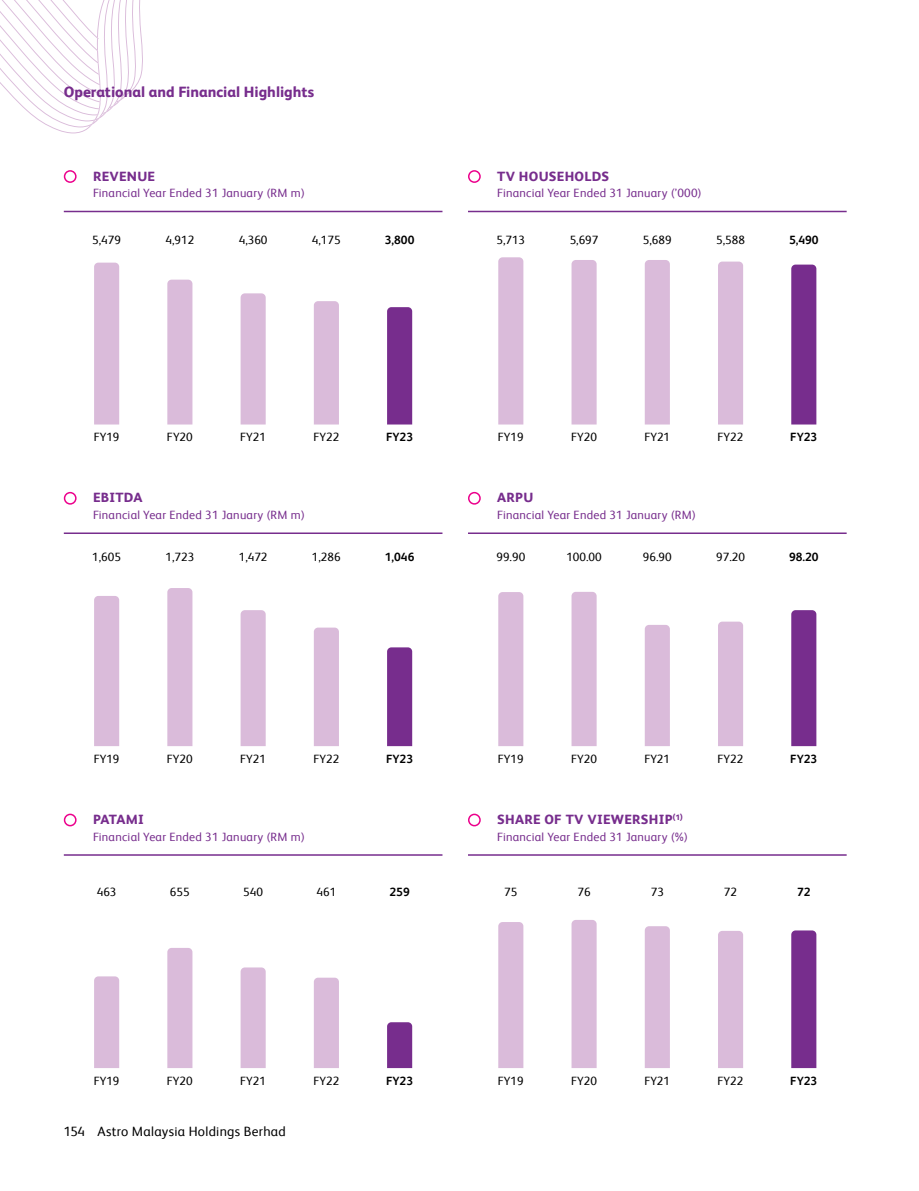
<style>
.page{position:relative;width:919px;height:1191px;background:#fff}
.page>*{position:absolute;margin:0;border:0;box-sizing:border-box;transform-origin:0 0}
.t1{font:800 15px "FS Albert Pro";color:#772d8d}
.t2{font:800 13.5px "FS Albert Pro";letter-spacing:.02em;color:#772d8d}
.t3{font:13.5px "FS Albert Pro";letter-spacing:.02em;color:#000}
.t4{font:12px "FS Albert Pro";color:#000}
.t5{font:12px "FS Albert Pro";letter-spacing:.02em;color:#772d8d}
.t6{font:700 12px "FS Albert Pro";color:#000}
</style>
<div class="page">
<svg style="left:0;top:0;width:143px;height:133px"></svg>
<hr style="left:64px;top:211px;width:378px;height:1px;background:#772d8d">
<div style="left:94px;top:263px;width:25px;height:161px;background:#dabbda"></div>
<svg style="left:240px;top:293px;width:26px;height:131px"></svg>
<div style="left:167px;top:280px;width:25px;height:144px;background:#dabbda"></div>
<div style="left:387px;top:307px;width:25px;height:117px;background:#772d8d"></div>
<div style="left:314px;top:301px;width:25px;height:123px;background:#dabbda"></div>
<div style="left:64px;top:170px;width:13px;height:13px;border:2px solid #ec008c;border-radius:50%"></div>
<hr style="left:468px;top:211px;width:378px;height:1px;background:#772d8d">
<div style="left:468px;top:170px;width:12px;height:13px;border:2px solid #ec008c;border-radius:50%"></div>
<hr style="left:64px;top:532px;width:378px;height:2px;background:#772d8d">
<div style="left:64px;top:492px;width:13px;height:12px;border:2px solid #ec008c;border-radius:50%"></div>
<hr style="left:468px;top:532px;width:378px;height:2px;background:#772d8d">
<div style="left:468px;top:492px;width:12px;height:12px;border:2px solid #ec008c;border-radius:50%"></div>
<hr style="left:64px;top:854px;width:378px;height:1px;background:#772d8d">
<div style="left:64px;top:813px;width:13px;height:13px;border:2px solid #ec008c;border-radius:50%"></div>
<hr style="left:468px;top:854px;width:378px;height:1px;background:#772d8d">
<div style="left:468px;top:813px;width:12px;height:13px;border:2px solid #ec008c;border-radius:50%"></div>
<div style="left:498px;top:257px;width:25px;height:167px;background:#dabbda"></div>
<div style="left:644px;top:260px;width:25px;height:164px;background:#dabbda"></div>
<div style="left:571px;top:260px;width:25px;height:164px;background:#dabbda"></div>
<div style="left:791px;top:264px;width:25px;height:160px;background:#772d8d"></div>
<div style="left:718px;top:261px;width:25px;height:163px;background:#dabbda"></div>
<div style="left:94px;top:596px;width:25px;height:150px;background:#dabbda"></div>
<svg style="left:240px;top:610px;width:26px;height:136px"></svg>
<div style="left:167px;top:588px;width:25px;height:158px;background:#dabbda"></div>
<div style="left:387px;top:647px;width:25px;height:99px;background:#772d8d"></div>
<div style="left:314px;top:627px;width:25px;height:119px;background:#dabbda"></div>
<div style="left:498px;top:592px;width:25px;height:154px;background:#dabbda"></div>
<div style="left:644px;top:625px;width:25px;height:121px;background:#dabbda"></div>
<div style="left:571px;top:592px;width:25px;height:154px;background:#dabbda"></div>
<div style="left:791px;top:610px;width:25px;height:136px;background:#772d8d"></div>
<div style="left:718px;top:621px;width:25px;height:125px;background:#dabbda"></div>
<div style="left:94px;top:976px;width:25px;height:92px;background:#dabbda"></div>
<svg style="left:240px;top:967px;width:26px;height:101px"></svg>
<div style="left:167px;top:948px;width:25px;height:120px;background:#dabbda"></div>
<svg style="left:387px;top:1022px;width:25px;height:46px"></svg>
<div style="left:314px;top:977px;width:25px;height:91px;background:#dabbda"></div>
<div style="left:498px;top:922px;width:25px;height:146px;background:#dabbda"></div>
<div style="left:644px;top:926px;width:25px;height:142px;background:#dabbda"></div>
<div style="left:571px;top:920px;width:25px;height:148px;background:#dabbda"></div>
<div style="left:791px;top:930px;width:25px;height:138px;background:#772d8d"></div>
<div style="left:718px;top:931px;width:25px;height:137px;background:#dabbda"></div>
<p class="t1" style="left:64px;top:80px;width:252px">Operational and Financial Highlights</p>
<p class="t2" style="left:93px;top:165px;width:64px">REVENUE</p>
<p class="t5" style="left:93px;top:184px;width:213px">Financial Year Ended 31 January (RM m)</p>
<p class="t2" style="left:497px;top:165px;width:114px">TV HOUSEHOLDS</p>
<p class="t5" style="left:497px;top:184px;width:206px">Financial Year Ended 31 January (’000)</p>
<p class="t4" style="left:92px;top:231px;width:30px">5,479</p>
<p class="t4" style="left:165px;top:231px;width:30px">4,912</p>
<p class="t4" style="left:239px;top:231px;width:30px">4,360</p>
<p class="t4" style="left:312px;top:231px;width:30px">4,175</p>
<p class="t6" style="left:385px;top:231px;width:31px">3,800</p>
<p class="t4" style="left:496px;top:231px;width:30px">5,713</p>
<p class="t4" style="left:569px;top:231px;width:30px">5,697</p>
<p class="t4" style="left:643px;top:231px;width:30px">5,689</p>
<p class="t4" style="left:716px;top:231px;width:30px">5,588</p>
<p class="t6" style="left:789px;top:231px;width:31px">5,490</p>
<p class="t4" style="left:94px;top:428px;width:27px">FY19</p>
<p class="t4" style="left:167px;top:428px;width:27px">FY20</p>
<p class="t4" style="left:240px;top:428px;width:27px">FY21</p>
<p class="t4" style="left:313px;top:428px;width:27px">FY22</p>
<p class="t6" style="left:386px;top:428px;width:28px">FY23</p>
<p class="t4" style="left:498px;top:428px;width:27px">FY19</p>
<p class="t4" style="left:571px;top:428px;width:27px">FY20</p>
<p class="t4" style="left:644px;top:428px;width:27px">FY21</p>
<p class="t4" style="left:717px;top:428px;width:27px">FY22</p>
<p class="t6" style="left:790px;top:428px;width:28px">FY23</p>
<p class="t2" style="left:93px;top:487px;width:51px">EBITDA</p>
<p class="t5" style="left:93px;top:506px;width:213px">Financial Year Ended 31 January (RM m)</p>
<p class="t2" style="left:497px;top:487px;width:38px">ARPU</p>
<p class="t5" style="left:497px;top:506px;width:200px">Financial Year Ended 31 January (RM)</p>
<p class="t4" style="left:92px;top:549px;width:30px">1,605</p>
<p class="t4" style="left:165px;top:549px;width:30px">1,723</p>
<p class="t4" style="left:239px;top:549px;width:30px">1,472</p>
<p class="t4" style="left:312px;top:549px;width:30px">1,286</p>
<p class="t6" style="left:385px;top:549px;width:31px">1,046</p>
<p class="t4" style="left:496px;top:549px;width:30px">99.90</p>
<p class="t4" style="left:566px;top:549px;width:37px">100.00</p>
<p class="t4" style="left:643px;top:549px;width:30px">96.90</p>
<p class="t4" style="left:716px;top:549px;width:30px">97.20</p>
<p class="t6" style="left:789px;top:549px;width:31px">98.20</p>
<p class="t4" style="left:94px;top:750px;width:27px">FY19</p>
<p class="t4" style="left:167px;top:750px;width:27px">FY20</p>
<p class="t4" style="left:240px;top:750px;width:27px">FY21</p>
<p class="t4" style="left:313px;top:750px;width:27px">FY22</p>
<p class="t6" style="left:386px;top:750px;width:28px">FY23</p>
<p class="t2" style="left:93px;top:808px;width:52px">PATAMI</p>
<p class="t5" style="left:93px;top:828px;width:213px">Financial Year Ended 31 January (RM m)</p>
<p class="t4" style="left:498px;top:750px;width:27px">FY19</p>
<p class="t4" style="left:571px;top:750px;width:27px">FY20</p>
<p class="t4" style="left:644px;top:750px;width:27px">FY21</p>
<p class="t4" style="left:717px;top:750px;width:27px">FY22</p>
<p class="t6" style="left:790px;top:750px;width:28px">FY23</p>
<p class="t2" style="left:497px;top:808px;width:187px">SHARE OF TV VIEWERSHIP<sup>(1)</sup></p>
<p class="t5" style="left:497px;top:828px;width:192px">Financial Year Ended 31 January (%)</p>
<p class="t4" style="left:97px;top:883px;width:21px">463</p>
<p class="t4" style="left:170px;top:883px;width:21px">655</p>
<p class="t4" style="left:243px;top:883px;width:21px">540</p>
<p class="t4" style="left:316px;top:883px;width:21px">461</p>
<p class="t6" style="left:389px;top:883px;width:22px">259</p>
<p class="t4" style="left:504px;top:883px;width:15px">75</p>
<p class="t4" style="left:577px;top:883px;width:15px">76</p>
<p class="t4" style="left:650px;top:883px;width:15px">73</p>
<p class="t4" style="left:724px;top:883px;width:15px">72</p>
<p class="t6" style="left:797px;top:883px;width:15px">72</p>
<p class="t4" style="left:94px;top:1072px;width:27px">FY19</p>
<p class="t4" style="left:167px;top:1072px;width:27px">FY20</p>
<p class="t4" style="left:240px;top:1072px;width:27px">FY21</p>
<p class="t4" style="left:313px;top:1072px;width:27px">FY22</p>
<p class="t6" style="left:386px;top:1072px;width:28px">FY23</p>
<p class="t3" style="left:64px;top:1121px;width:223px">154 Astro Malaysia Holdings Berhad</p>
<p class="t4" style="left:498px;top:1072px;width:27px">FY19</p>
<p class="t4" style="left:571px;top:1072px;width:27px">FY20</p>
<p class="t4" style="left:644px;top:1072px;width:27px">FY21</p>
<p class="t4" style="left:717px;top:1072px;width:27px">FY22</p>
<p class="t6" style="left:790px;top:1072px;width:28px">FY23</p>
</div>
